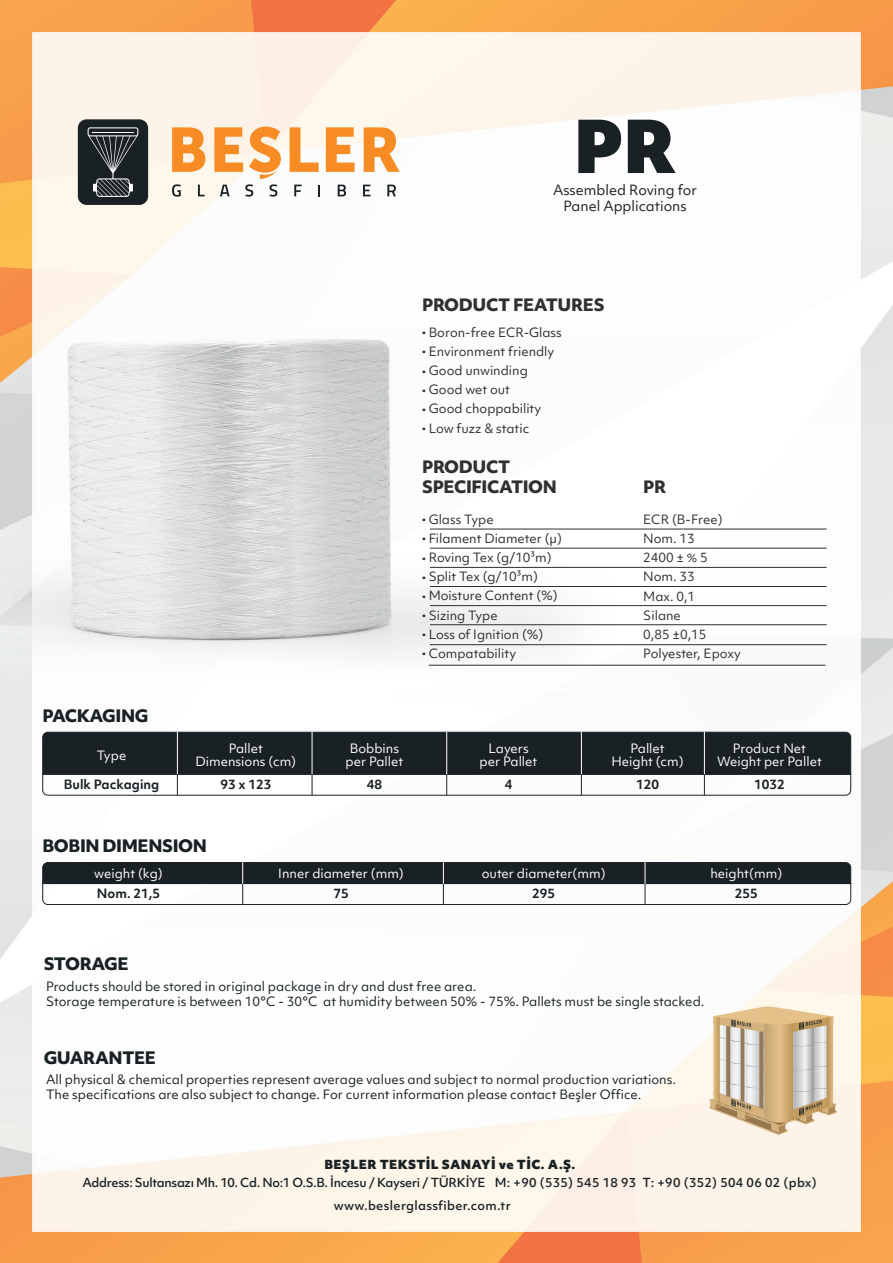
<style>
.page{position:relative;width:893px;height:1263px;background:#fff}
.page>*{position:absolute;margin:0;border:0;box-sizing:border-box;transform-origin:0 0}
.t1{font:900 70.2px "Objektiv Mk 1";color:#192125}
.t2{font:800 16.5px "Objektiv Mk 1";letter-spacing:-.025em;color:#192125}
.t3{font:800 16.35px/19.6px "Objektiv Mk 1";letter-spacing:-.025em;color:#312f30}
.t4{font:13.5px/16.2px "Objektiv Mk 1";color:#192125;text-align:center}
.t5{font:12.3px/14.9px "Objektiv Mk 1";color:#192125}
.t6{font:12.3px/19px "Objektiv Mk 1";color:#312f30}
.t7{font:12.3px/13px "Objektiv Mk 1";color:#fff;text-align:center}
.t8{font:700 12.3px "Objektiv Mk 1";color:#192125}
.t9{font:500 12px/22.6px "Objektiv Mk 1";letter-spacing:-.005em;color:#192125}
.t10{font:900 12px "Objektiv Mk 1";letter-spacing:.03em;color:#192125}
.s1{font-size:10.95px}
</style>
<div class="page">
<img style="left:0;top:0;width:893px;height:1263px">
<svg style="left:172px;top:127px;width:33px;height:45px"></svg>
<svg style="left:290px;top:127px;width:29px;height:45px"></svg>
<svg style="left:326px;top:127px;width:29px;height:45px"></svg>
<svg style="left:364px;top:127px;width:36px;height:45px"></svg>
<svg style="left:172px;top:184px;width:9px;height:13px"></svg>
<svg style="left:198px;top:185px;width:7px;height:11px"></svg>
<svg style="left:214px;top:127px;width:67px;height:70px"></svg>
<svg style="left:294px;top:185px;width:8px;height:11px"></svg>
<svg style="left:318px;top:185px;width:2px;height:11px"></svg>
<svg style="left:338px;top:185px;width:8px;height:11px"></svg>
<svg style="left:363px;top:185px;width:7px;height:11px"></svg>
<svg style="left:387px;top:185px;width:9px;height:11px"></svg>
<div style="left:78px;top:119px;width:70px;height:86px;background:#192125;border-radius:9px"></div>
<svg style="left:88px;top:127px;width:50px;height:70px"></svg>
<svg style="left:42px;top:862px;width:809px;height:43px"></svg>
<svg style="left:42px;top:731px;width:809px;height:65px"></svg>
<svg style="left:709px;top:1006px;width:128px;height:129px;background:#d6c4a9"></svg>
<hr style="left:430px;top:529px;width:397px;height:1px;background:#312f30">
<hr style="left:430px;top:567px;width:397px;height:1px;background:#312f30">
<hr style="left:430px;top:605px;width:397px;height:1px;background:#312f30">
<hr style="left:430px;top:644px;width:397px;height:1px;background:#312f30">
<hr style="left:430px;top:548px;width:397px;height:1px;background:#312f30">
<hr style="left:430px;top:586px;width:397px;height:1px;background:#312f30">
<hr style="left:430px;top:624px;width:397px;height:1px;background:#312f30">
<hr style="left:429px;top:665px;width:396px;height:1px;background:#312f30">
<h1 class="t1" style="left:573px;top:95px;width:105px">PR</h1>
<p class="t4" style="left:553px;top:181px;width:145px">Assembled Roving for<br>Panel Applications</p>
<h3 class="t3" style="left:422px;top:295px;width:184px">PRODUCT FEATURES</h3>
<p class="t6" style="left:422px;top:323px;width:141px"><sup>.</sup> Boron-free ECR-Glass <sup>.</sup> Environment friendly<br><sup>.</sup> Good unwinding<br><sup>.</sup> Good wet out<br><sup>.</sup> Good choppability<br><sup>.</sup> Low fuzz &amp; static</p>
<h3 class="t3" style="left:422px;top:457px;width:136px">PRODUCT<br>SPECIFICATION</h3>
<h3 class="t3" style="left:643px;top:477px;width:25px">PR</h3>
<p class="t6" style="left:422px;top:510px;width:141px"><sup>.</sup> Glass Type<br><sup>.</sup> Filament Diameter (µ) <sup>.</sup> Roving Tex (g/10³m)<br><sup>.</sup> Split Tex (g/10³m)<br><sup>.</sup> Moisture Content (%) <sup>.</sup> Sizing Type<br><sup>.</sup> Loss of Ignition (%)<br><sup>.</sup> Compatability</p>
<p class="t6" style="left:643px;top:510px;width:99px">ECR (B-Free)<br>Nom. 13<br>2400 ± <span class="s1">%</span> 5<br>Nom. 33<br>Max. 0,1<br>Silane<br>0,85 ±0,15<br>Polyester, Epoxy</p>
<h2 class="t2" style="left:42px;top:704px;width:108px">PACKAGING</h2>
<p class="t7" style="left:97px;top:749px;width:31px">Type</p>
<p class="t8" style="left:64px;top:776px;width:97px">Bulk Packaging</p>
<p class="t8" style="left:220px;top:776px;width:52px">93 x 123</p>
<p class="t8" style="left:367px;top:776px;width:17px">48</p>
<p class="t8" style="left:505px;top:776px;width:9px">4</p>
<p class="t8" style="left:636px;top:776px;width:24px">120</p>
<p class="t8" style="left:754px;top:776px;width:32px">1032</p>
<p class="t7" style="left:195px;top:742px;width:102px">Pallet<br>Dimensions (cm)</p>
<p class="t7" style="left:345px;top:742px;width:59px">Bobbins per Pallet</p>
<p class="t7" style="left:480px;top:742px;width:59px">Layers per Pallet</p>
<p class="t7" style="left:611px;top:742px;width:74px">Pallet<br>Height (cm)</p>
<p class="t7" style="left:717px;top:742px;width:106px">Product Net<br>Weight per Pallet</p>
<h2 class="t2" style="left:42px;top:834px;width:166px">BOBIN DIMENSION</h2>
<p class="t8" style="left:97px;top:885px;width:65px">Nom. 21,5</p>
<p class="t8" style="left:333px;top:885px;width:17px">75</p>
<p class="t8" style="left:532px;top:885px;width:24px">295</p>
<p class="t8" style="left:735px;top:885px;width:24px">255</p>
<p class="t7" style="left:94px;top:867px;width:70px">weight (kg)</p>
<p class="t7" style="left:278px;top:867px;width:127px">Inner diameter (mm)</p>
<p class="t7" style="left:482px;top:867px;width:125px">outer diameter(mm)</p>
<p class="t7" style="left:710px;top:867px;width:73px">height(mm)</p>
<h2 class="t2" style="left:44px;top:952px;width:86px">STORAGE</h2>
<p class="t5" style="left:46px;top:979px;width:660px">Products should be stored in original package in dry and dust free area.<br>Storage temperature is between 10°C - 30°C at humidity between 50% - 75%. Pallets must be single stacked.</p>
<h2 class="t2" style="left:44px;top:1045px;width:114px">GUARANTEE</h2>
<p class="t5" style="left:46px;top:1072px;width:631px">All physical &amp; chemical properties represent average values and subject to normal production variations.<br>The specifications are also subject to change. For current information please contact Beşler Office.</p>
<p class="t10" style="left:324px;top:1156px;width:252px">BEŞLER TEKSTİL SANAYİ ve TİC. A.Ş.</p>
<p class="t9" style="left:334px;top:1171px;width:485px;text-indent:-251px">Address: Sultansazı Mh. 10. Cd. No:1 O.S.B. İncesu / Kayseri / TÜRKİYE M: +90 (535) 545 18 93 T: +90 (352) 504 06 02 (pbx) www.beslerglassfiber.com.tr</p>
</div>
